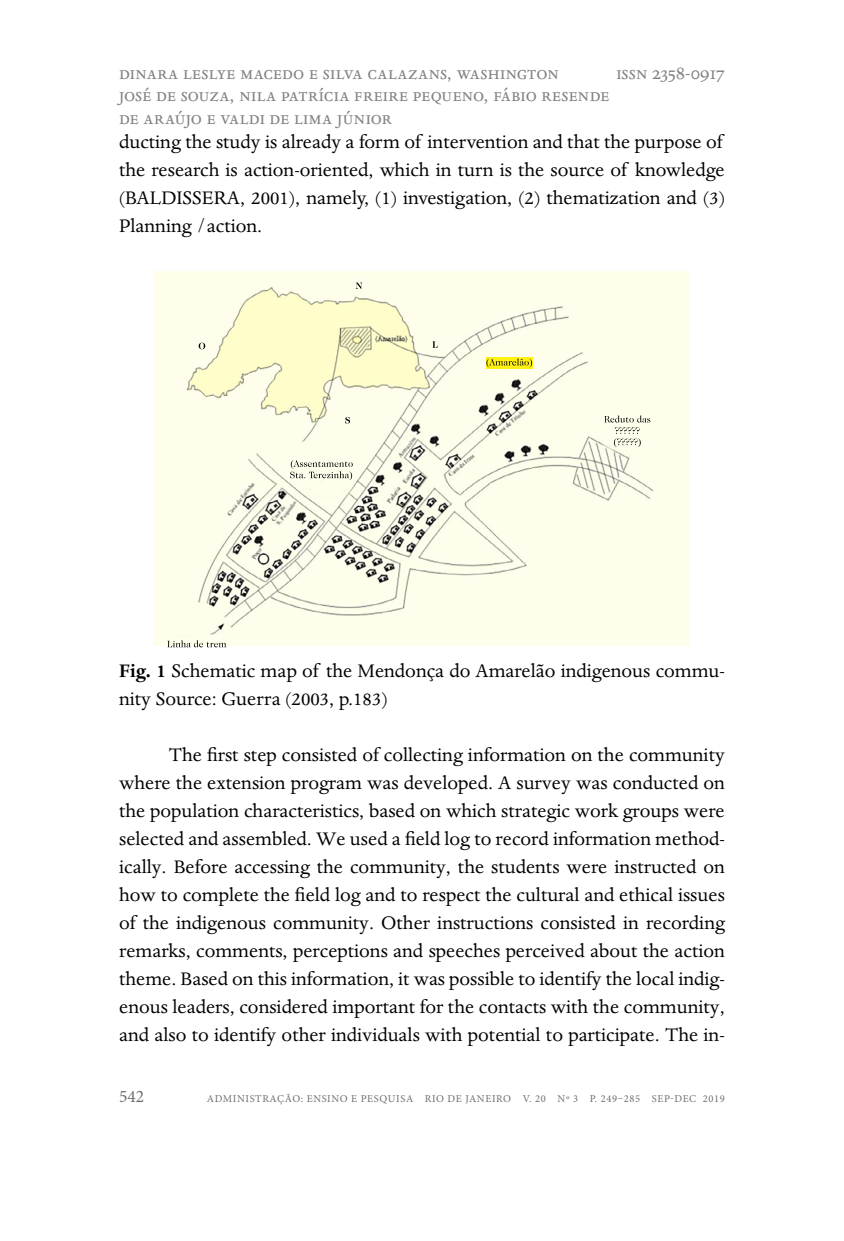
<style>
.page{position:relative;width:844px;height:1241px;background:#fff}
.page>*{position:absolute;margin:0;border:0;box-sizing:border-box;transform-origin:0 0}
.t1{font:21px/28px "Dante MT Std";color:#000;text-align:justify}
.t2{font:21px/22.8px "Dante MT Std";letter-spacing:.005em;color:#808285}
.t3{font:17.5px "Minion Pro";color:#6d6e71}
.t4{font:10.5px "Minion Pro";letter-spacing:.06em;color:#6d6e71}
.s1{font-weight:700}
</style>
<div class="page">
<img style="left:153px;top:271px;width:536px;height:374px">
<div style="left:485px;top:357px;width:47px;height:11px;background:#fff212"></div>
<svg style="left:486px;top:358px;width:46px;height:9px"></svg>
<svg style="left:604px;top:415px;width:46px;height:32px"></svg>
<svg style="left:290px;top:460px;width:62px;height:20px"></svg>
<svg style="left:345px;top:417px;width:5px;height:6px"></svg>
<svg style="left:198px;top:342px;width:7px;height:7px"></svg>
<svg style="left:355px;top:282px;width:7px;height:7px"></svg>
<svg style="left:432px;top:341px;width:6px;height:7px"></svg>
<svg style="left:167px;top:640px;width:59px;height:7px"></svg>
<p class="t2" style="left:616px;top:61px;width:110px">issn 2358-0917</p>
<p class="t2" style="left:119px;top:61px;width:491px">dinara leslye macedo e silva calazans, washington<br>josé de souza, nila patrícia freire pequeno, fábio resende de araújo e valdi de lima júnior</p>
<p class="t1" style="left:119px;top:128px;width:607px">ducting the study is already a form of intervention and that the purpose of the research is action-oriented, which in turn is the source of knowledge (BALDISSERA, 2001), namely, (1) investigation, (2) thematization and (3)<br>Planning /action.</p>
<p class="t1" style="left:119px;top:656px;width:607px"><span class="s1">Fig. 1</span> Schematic map of the Mendonça do Amarelão indigenous commu&shy;nity Source: Guerra (2003, p.183)</p>
<p class="t1" style="left:119px;top:740px;width:607px;text-indent:50px">The first step consisted of collecting information on the community where the extension program was developed. A survey was conducted on the population characteristics, based on which strategic work groups were selected and assembled. We used a field log to record information method&shy;ically. Before accessing the community, the students were instructed on how to complete the field log and to respect the cultural and ethical issues of the indigenous community. Other instructions consisted in recording remarks, comments, perceptions and speeches perceived about the action theme. Based on this information, it was possible to identify the local indig&shy;enous leaders, considered important for the contacts with the community, and also to identify other individuals with potential to participate. The in-</p>
<p class="t3" style="left:119px;top:1084px;width:27px">542</p>
<p class="t4" style="left:207px;top:1091px;width:519px">ADMINISTRAÇÃO: ENSINO E PESQUISA RIO DE JANEIRO V. 20 No 3 P. 249–285 SEP-DEC 2019</p>
</div>
